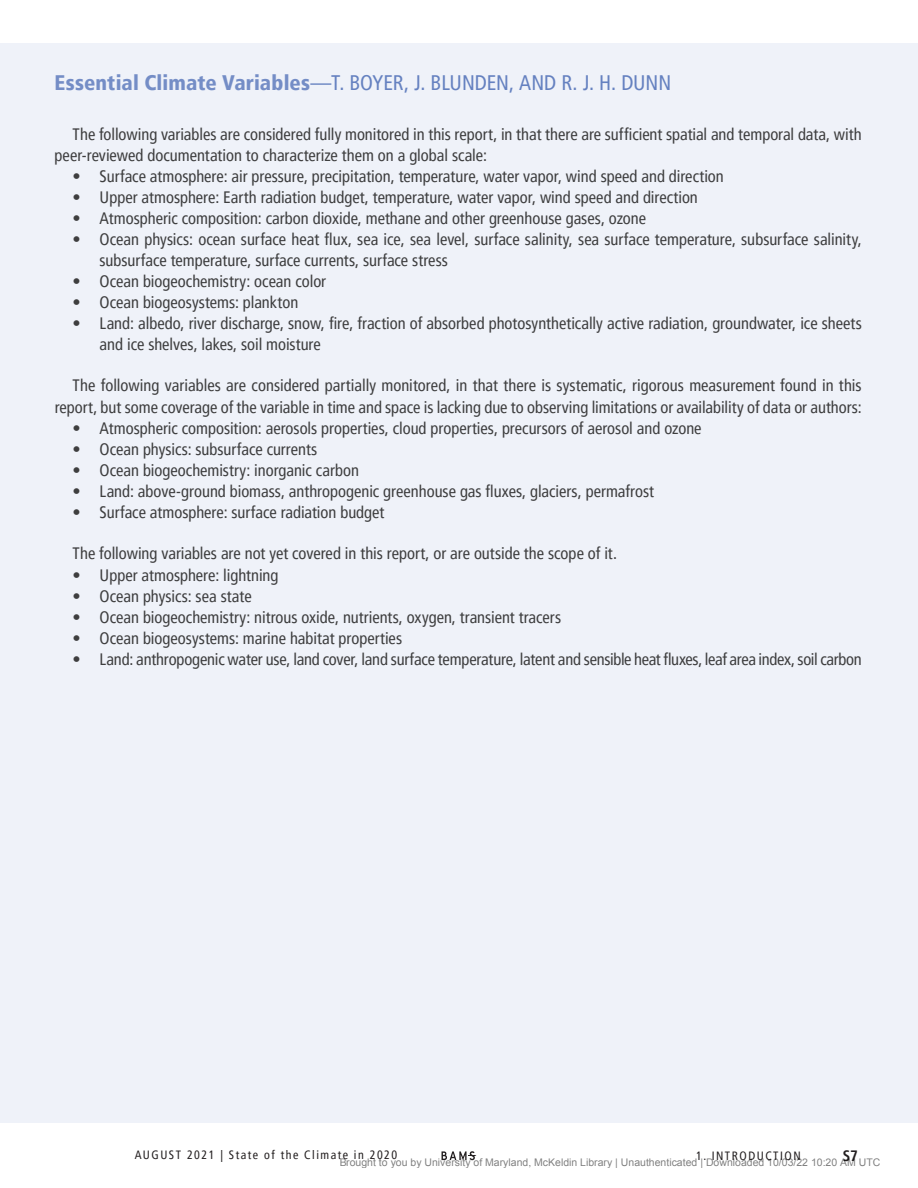
<style>
.page{position:relative;width:918px;height:1188px;background:#fff}
.page>*{position:absolute;margin:0;border:0;box-sizing:border-box;transform-origin:0 0}
.Sidebar_Title{font:condensed 21px "Frutiger LT Pro";letter-spacing:-.005em;color:#6581c0}
.Sidebar_Text{font:condensed 16.5px/21px "Frutiger LT Pro";color:#3e3e3f}
.t1{font:700 condensed 15px "Frutiger LT Pro";color:#231f20}
.t2{font:condensed 12px "Frutiger LT Pro";letter-spacing:.125em;color:#231f20}
.t3{font:10.5px "Arial";color:rgb(0 0 0/.5)}
.s1{font-weight:900;color:#748dc6}
</style>
<div class="page">
<svg style="left:442px;top:1151px;width:34px;height:9px"></svg>
<div style="left:0;top:44px;width:918px;height:1080px;background:#eff2f9"></div>
<p class="Sidebar_Title" style="left:55px;top:70px;width:618px"><span class="s1">Essential Climate Variables</span>—T. BOYER, J. BLUNDEN, AND R. J. H. DUNN</p>
<p class="Sidebar_Text" style="left:55px;top:123px;width:809px;text-indent:18px">The following variables are considered fully monitored in this report, in that there are sufficient spatial and temporal data, with peer-reviewed documentation to characterize them on a global scale:</p>
<p class="Sidebar_Text" style="left:73px;top:165px;width:653px">• Surface atmosphere: air pressure, precipitation, temperature, water vapor, wind speed and direction</p>
<p class="Sidebar_Text" style="left:73px;top:186px;width:627px">• Upper atmosphere: Earth radiation budget, temperature, water vapor, wind speed and direction</p>
<p class="Sidebar_Text" style="left:73px;top:207px;width:575px">• Atmospheric composition: carbon dioxide, methane and other greenhouse gases, ozone</p>
<p class="Sidebar_Text" style="left:100px;top:228px;width:764px;text-indent:-27px">• Ocean physics: ocean surface heat flux, sea ice, sea level, surface salinity, sea surface temperature, subsurface salinity, subsurface temperature, surface currents, surface stress</p>
<p class="Sidebar_Text" style="left:73px;top:270px;width:255px">• Ocean biogeochemistry: ocean color</p>
<p class="Sidebar_Text" style="left:73px;top:291px;width:227px">• Ocean biogeosystems: plankton</p>
<p class="Sidebar_Text" style="left:100px;top:312px;width:764px;text-indent:-27px">• Land: albedo, river discharge, snow, fire, fraction of absorbed photosynthetically active radiation, groundwater, ice sheets and ice shelves, lakes, soil moisture</p>
<p class="Sidebar_Text" style="left:55px;top:375px;width:809px;text-align:right">The following variables are considered partially monitored, in that there is systematic, rigorous measurement found in this report, but some coverage of the variable in time and space is lacking due to observing limitations or availability of data or authors:</p>
<p class="Sidebar_Text" style="left:73px;top:417px;width:630px">• Atmospheric composition: aerosols properties, cloud properties, precursors of aerosol and ozone</p>
<p class="Sidebar_Text" style="left:73px;top:438px;width:246px">• Ocean physics: subsurface currents</p>
<p class="Sidebar_Text" style="left:73px;top:459px;width:288px">• Ocean biogeochemistry: inorganic carbon</p>
<p class="Sidebar_Text" style="left:73px;top:480px;width:583px">• Land: above-ground biomass, anthropogenic greenhouse gas fluxes, glaciers, permafrost</p>
<p class="Sidebar_Text" style="left:73px;top:501px;width:313px">• Surface atmosphere: surface radiation budget</p>
<p class="Sidebar_Text" style="left:73px;top:543px;width:546px">The following variables are not yet covered in this report, or are outside the scope of it.</p>
<p class="Sidebar_Text" style="left:73px;top:564px;width:207px">• Upper atmosphere: lightning</p>
<p class="Sidebar_Text" style="left:73px;top:585px;width:181px">• Ocean physics: sea state</p>
<p class="Sidebar_Text" style="left:73px;top:606px;width:490px">• Ocean biogeochemistry: nitrous oxide, nutrients, oxygen, transient tracers</p>
<p class="Sidebar_Text" style="left:73px;top:627px;width:331px">• Ocean biogeosystems: marine habitat properties</p>
<p class="Sidebar_Text" style="left:73px;top:648px;width:791px">• Land: anthropogenic water use, land cover, land surface temperature, latent and sensible heat fluxes, leaf area index, soil carbon</p>
<p class="t2" style="left:135px;top:1148px;width:264px">AUGUST 2021 | State of the Climate in 2020</p>
<p class="t2" style="left:696px;top:1149px;width:106px">1. INTRODUCTION</p>
<p class="t1" style="left:843px;top:1147px;width:17px">S7</p>
<p class="t3" style="left:339px;top:1156px;width:543px">Brought to you by University of Maryland, McKeldin Library | Unauthenticated | Downloaded 10/03/22 10:20 AM UTC</p>
</div>
